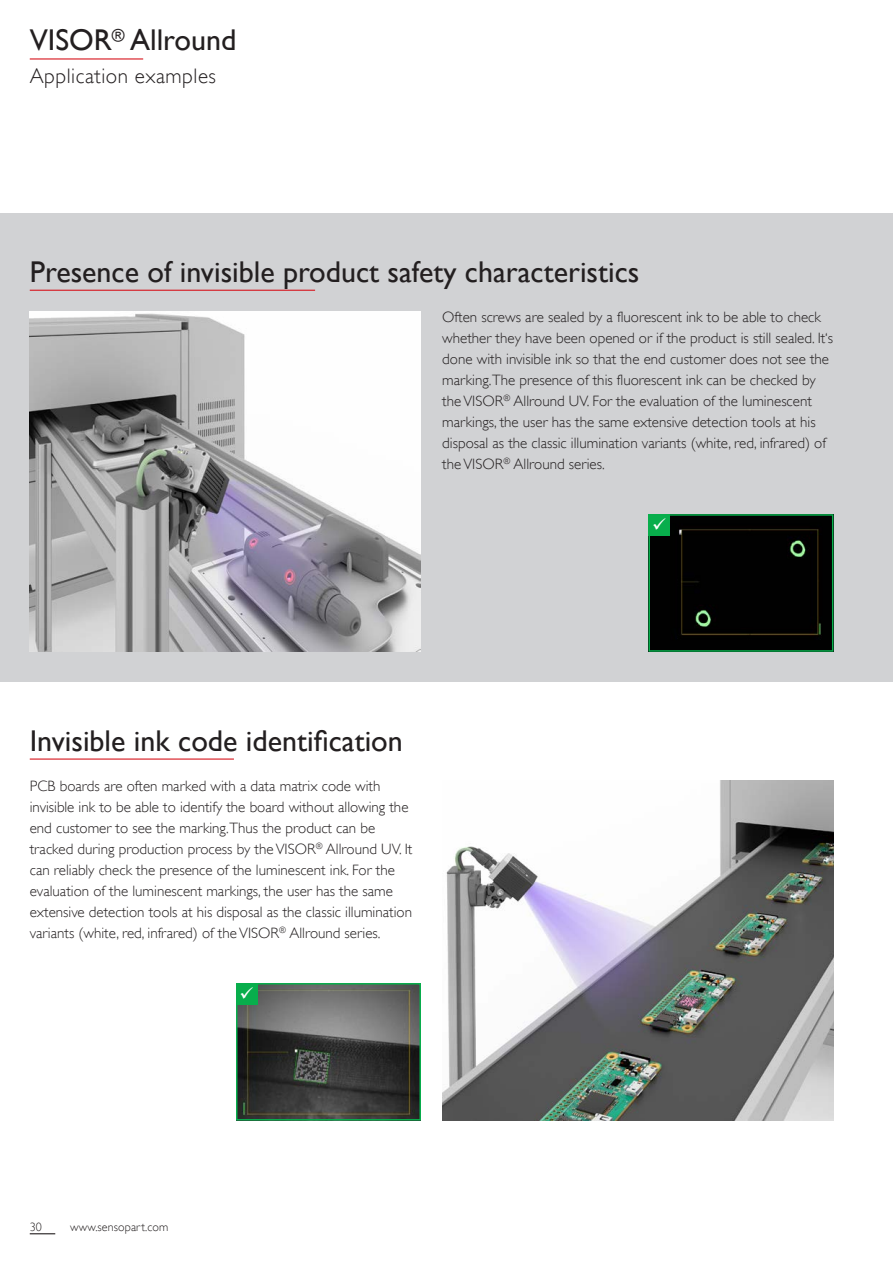
<style>
.page{position:relative;width:893px;height:1263px;background:#fff}
.page>*{position:absolute;margin:0;border:0;box-sizing:border-box;transform-origin:0 0}
.SP_Headline{font:30px "Gill Alt One";color:#231f20}
.SP_Headline-2{font:300 21px "Gill Alt One";letter-spacing:.025em;color:#231f20}
.SP_Copy{font:300 15px/21px "Gill Alt One";color:#231f20}
.t1{font:300 12px "Gill Alt One";letter-spacing:.01em;color:#231f20}
</style>
<div class="page">
<div style="left:0;top:213px;width:893px;height:468px;background:#d1d2d4"></div>
<hr style="left:30px;top:58px;width:113px;height:2px;background:#d7171f">
<hr style="left:30px;top:290px;width:285px;height:1px;background:#d7171f">
<hr style="left:30px;top:758px;width:204px;height:2px;background:#d7171f">
<svg style="left:30px;top:1233px;width:25px;height:1px"></svg>
<img style="left:30px;top:311px;width:391px;height:341px">
<img style="left:442px;top:780px;width:391px;height:340px">
<img style="left:239px;top:986px;width:179px;height:131px">
<div style="left:236px;top:983px;width:185px;height:137px;border:2px solid #08ae4c"></div>
<div style="left:651px;top:517px;width:179px;height:132px;background:#010101"></div>
<div style="left:648px;top:514px;width:185px;height:138px;border:2px solid #08ae4c"></div>
<div style="left:236px;top:983px;width:21px;height:21px;background:#08ae4c"></div>
<div style="left:648px;top:514px;width:22px;height:21px;background:#08ae4c"></div>
<p class="SP_Headline" style="left:30px;top:23px;width:208px">VISOR<sup>®</sup> Allround</p>
<p class="SP_Headline-2" style="left:30px;top:64px;width:188px">Application examples</p>
<p class="SP_Headline" style="left:30px;top:254px;width:611px">Presence of invisible product safety characteristics</p>
<p class="SP_Copy" style="left:442px;top:307px;width:393px">Often screws are sealed by a fluorescent ink to be able to check whether they have been opened or if the product is still sealed. It‘s done with invisible ink so that the end customer does not see the marking.The presence of this fluorescent ink can be checked by the VISOR<sup>®</sup> Allround UV. For the evaluation of the luminescent markings, the user has the same extensive detection tools at his disposal as the classic illumination variants (white, red, infrared) of the VISOR<sup>®</sup> Allround series.</p>
<p class="SP_Headline" style="left:30px;top:723px;width:375px">Invisible ink code identification</p>
<p class="SP_Copy" style="left:30px;top:775px;width:384px">PCB boards are often marked with a data matrix code with invisible ink to be able to identify the board without allowing the end customer to see the marking.Thus the product can be tracked during production process by the VISOR<sup>®</sup> Allround UV. It can reliably check the presence of the luminescent ink. For the evaluation of the luminescent markings, the user has the same extensive detection tools at his disposal as the classic illumination variants (white, red, infrared) of the VISOR<sup>®</sup> Allround series.</p>
<p class="t1" style="left:30px;top:1220px;width:14px">30</p>
<p class="t1" style="left:70px;top:1220px;width:100px">www.sensopart.com</p>
</div>
